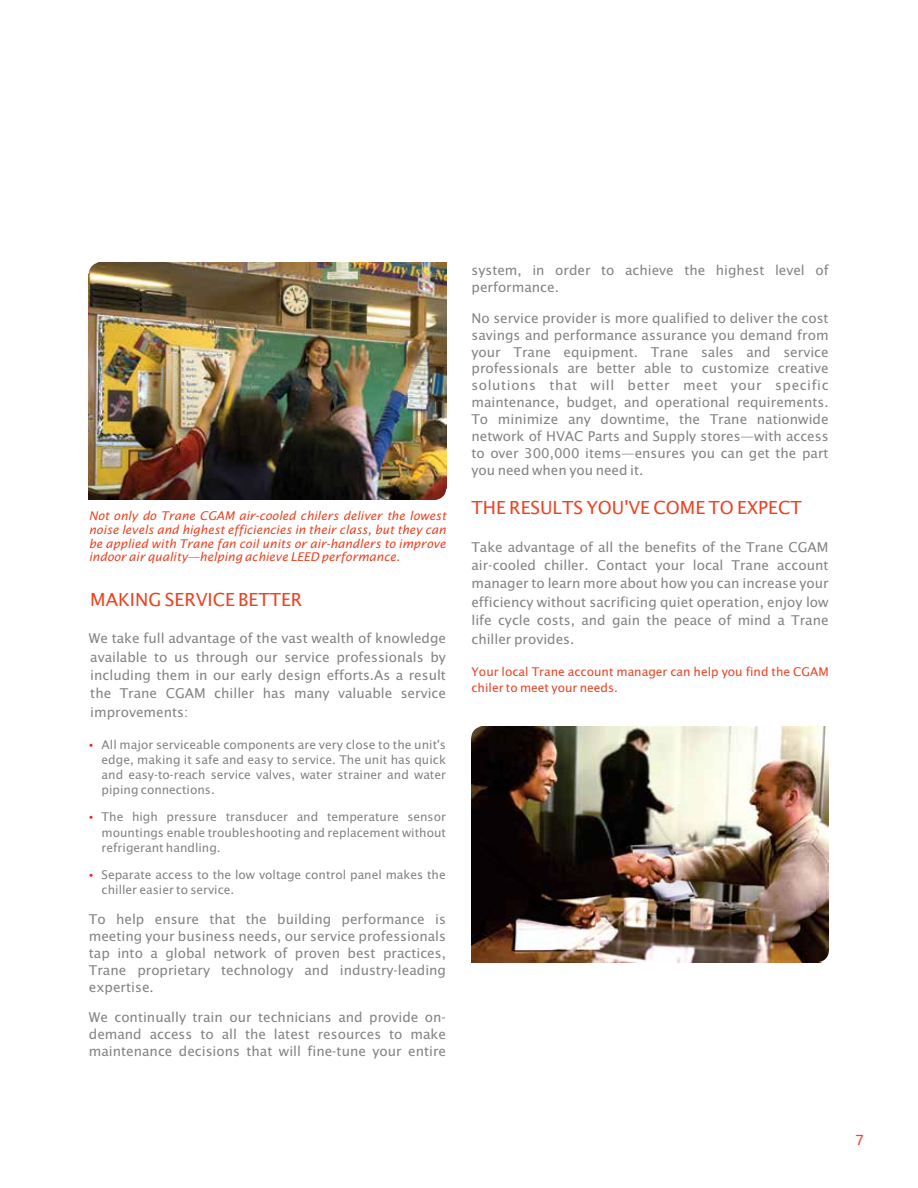
<style>
.page{position:relative;width:918px;height:1188px;background:#fff}
.page>*{position:absolute;margin:0;border:0;box-sizing:border-box;transform-origin:0 0}
.t1{font:18px "Lucida Sans";color:#ea4424}
.t2{font:15px "Neue Haas Unica";color:#ef4623}
.t3{font:13.5px/17px "Lucida Sans";color:#828383;text-align:justify}
.t4{font:12px/15px "Lucida Sans";color:#808285;text-align:justify}
.t5{font:italic 12px/13.6px "Lucida Sans";color:#ea4424;text-align:justify}
.t6{font:12px/16.4px "Lucida Sans";color:#ea4424}
</style>
<div class="page">
<img style="left:472px;top:727px;width:357px;height:235px">
<img style="left:89px;top:263px;width:357px;height:237px">
<svg style="left:74px;top:252px;width:26px;height:22px"></svg>
<svg style="left:435px;top:489px;width:26px;height:22px"></svg>
<svg style="left:457px;top:716px;width:25px;height:22px"></svg>
<svg style="left:818px;top:951px;width:26px;height:22px"></svg>
<p class="t5" style="left:89px;top:509px;width:359px">Not only do Trane CGAM air-cooled chilers deliver the lowest noise levels and highest efficiencies in their class, but they can be applied with Trane fan coil units or air-handlers to improve indoor air quality—helping achieve LEED performance.</p>
<h1 class="t1" style="left:90px;top:589px;width:213px">MAKING SERVICE BETTER</h1>
<p class="t3" style="left:89px;top:629px;width:359px;line-height:18.5px">We take full advantage of the vast wealth of knowledge available to us through our service professionals by including them in our early design efforts.As a result the Trane CGAM chiller has many valuable service improvements:</p>
<p class="t4" style="left:102px;top:737px;width:346px">All major serviceable components are very close to the unit's edge, making it safe and easy to service. The unit has quick and easy-to-reach service valves, water strainer and water piping connections.</p>
<p class="t4" style="left:102px;top:810px;width:346px">The high pressure transducer and temperature sensor mountings enable troubleshooting and replacement without refrigerant handling.</p>
<p class="t4" style="left:102px;top:867px;width:346px">Separate access to the low voltage control panel makes the chiller easier to service.</p>
<p class="t3" style="left:89px;top:911px;width:359px">To help ensure that the building performance is meeting your business needs, our service professionals tap into a global network of proven best practices, Trane proprietary technology and industry-leading expertise.</p>
<p class="t3" style="left:89px;top:1009px;width:359px">We continually train our technicians and provide on&shy;demand access to all the latest resources to make maintenance decisions that will fine-tune your entire</p>
<p class="t3" style="left:472px;top:262px;width:359px">system, in order to achieve the highest level of performance.</p>
<p class="t3" style="left:471px;top:309px;width:359px">No service provider is more qualified to deliver the cost savings and performance assurance you demand from your Trane equipment. Trane sales and service professionals are better able to customize creative solutions that will better meet your specific maintenance, budget, and operational requirements.<br>To minimize any downtime, the Trane nationwide network of HVAC Parts and Supply stores—with access to over 300,000 items—ensures you can get the part you need when you need it.</p>
<h1 class="t1" style="left:472px;top:497px;width:332px">THE RESULTS YOU'VE COME TO EXPECT</h1>
<p class="t3" style="left:471px;top:537px;width:359px;line-height:18.5px">Take advantage of all the benefits of the Trane CGAM air-cooled chiller. Contact your local Trane account manager to learn more about how you can increase your efficiency without sacrificing quiet operation, enjoy low life cycle costs, and gain the peace of mind a Trane chiller provides.</p>
<p class="t6" style="left:472px;top:663px;width:359px">Your local Trane account manager can help you find the CGAM chiler to meet your needs.</p>
<p class="t2" style="left:856px;top:1129px;width:10px">7</p>
</div>
